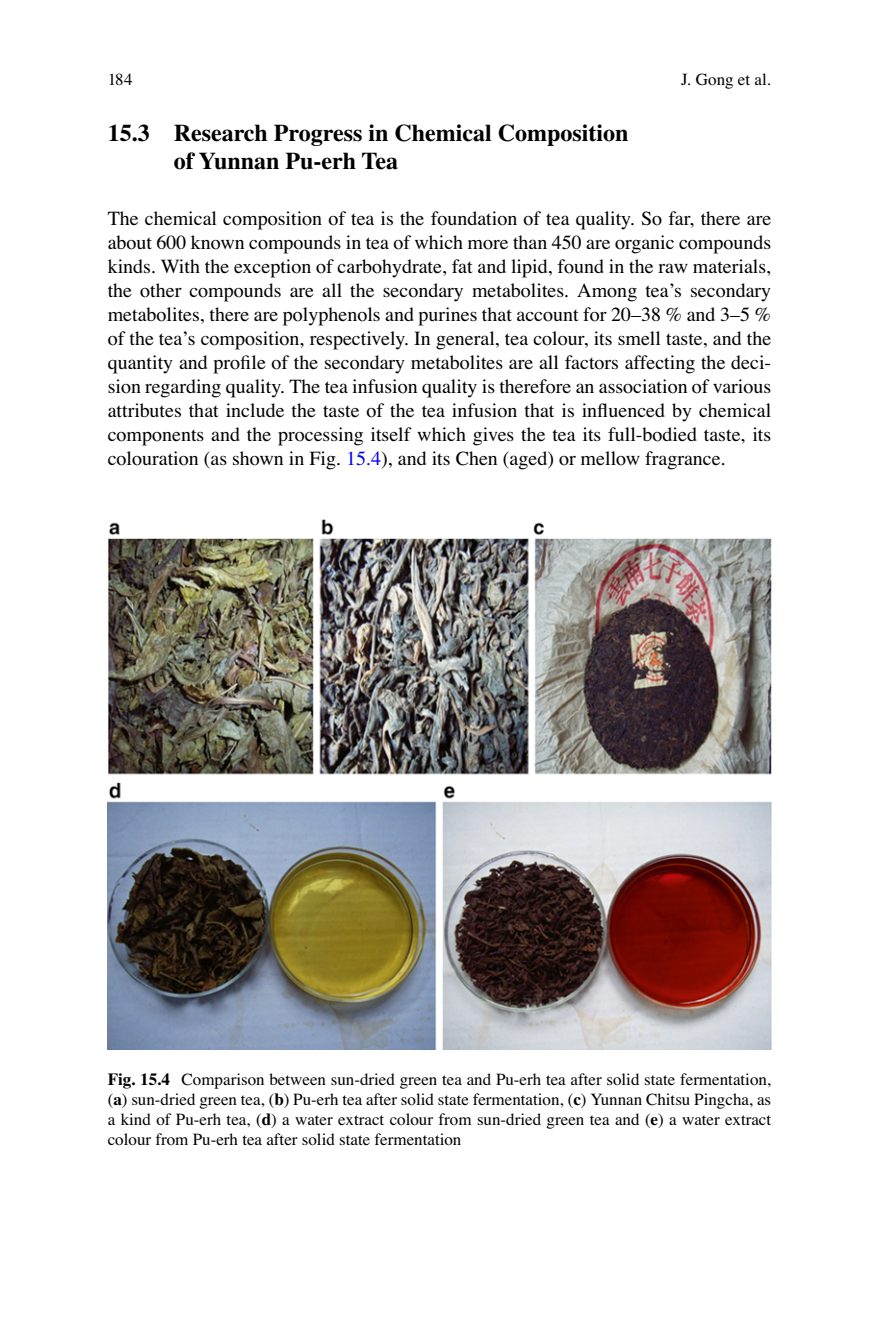
<style>
.page{position:relative;width:879px;height:1333px;background:#fff}
.page>*{position:absolute;margin:0;border:0;box-sizing:border-box;transform-origin:0 0}
.t1{font:700 24px/28px "Tvhphn Times";color:#000}
.t2{font:20px/24px "Dbwmcs Times";color:#000;text-align:justify}
.t3{font:17px/20px "Dbwmcs Times";color:#000;text-align:justify}
.s1{color:#0000fa}
.s2{font-family:"Tvhphn Times";font-weight:700}
</style>
<div class="page">
<img style="left:108px;top:519px;width:663px;height:530px">
<p class="t3" style="left:108px;top:71px;width:26px">184</p>
<p class="t1" style="left:174px;top:121px;width:456px;text-indent:-66px">15.3 Research Progress in Chemical Composition of Yunnan Pu-erh Tea</p>
<p class="t3" style="left:681px;top:71px;width:92px">J. Gong et al.</p>
<p class="t2" style="left:108px;top:208px;width:665px">The chemical composition of tea is the foundation of tea quality. So far, there are about 600 known compounds in tea of which more than 450 are organic compounds kinds. With the exception of carbohydrate, fat and lipid, found in the raw materials, the other compounds are all the secondary metabolites. Among tea’s secondary metabolites, there are polyphenols and purines that account for 20–38 % and 3–5 % of the tea’s composition, respectively. In general, tea colour, its smell taste, and the quantity and profile of the secondary metabolites are all factors affecting the deci&shy;sion regarding quality. The tea infusion quality is therefore an association of various attributes that include the taste of the tea infusion that is influenced by chemical components and the processing itself which gives the tea its full-bodied taste, its colouration (as shown in Fig. <span class="s1">15.4</span> ), and its Chen (aged) or mellow fragrance.</p>
<p class="t3" style="left:108px;top:1071px;width:665px"><span class="s2">Fig. 15.4</span> Comparison between sun-dried green tea and Pu-erh tea after solid state fermentation, ( <span class="s2">a</span> ) sun-dried green tea, ( <span class="s2">b</span> ) Pu-erh tea after solid state fermentation, ( <span class="s2">c</span> ) Yunnan Chitsu Pingcha, as a kind of Pu-erh tea, ( <span class="s2">d</span> ) a water extract colour from sun-dried green tea and ( <span class="s2">e</span> ) a water extract colour from Pu-erh tea after solid state fermentation</p>
</div>
